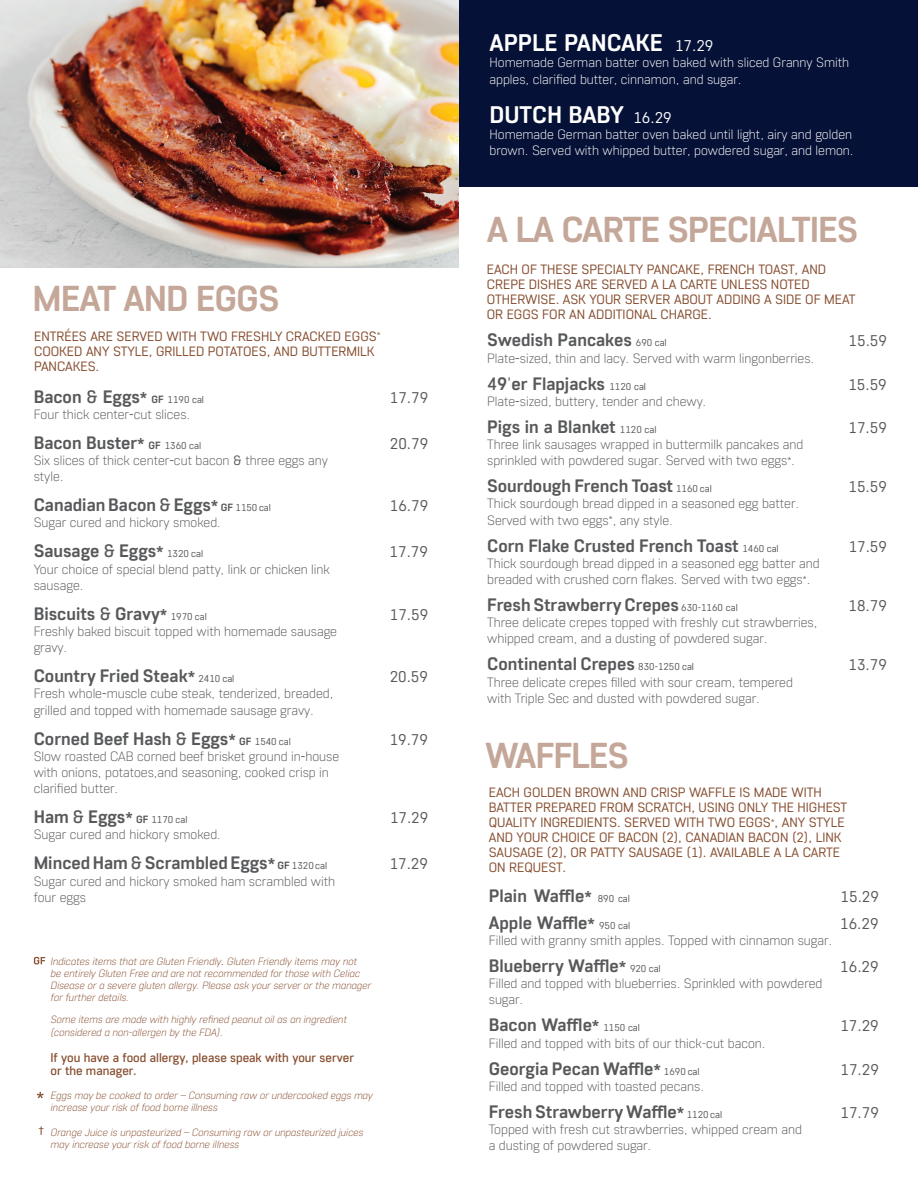
<style>
.page{position:relative;width:918px;height:1188px;background:#fff}
.page>*{position:absolute;margin:0;border:0;box-sizing:border-box;transform-origin:0 0}
.t1{font:700 36px "Core Sans R55";letter-spacing:-.03em;color:#c4a798}
.t2{font:700 24px "Core Sans R55";color:#fff}
.t3{font:700 18px "Core Sans R55";color:#57585a}
.t4{font:15.45px "Core Sans R35";color:#57585a}
.t5{font:300 13.5px/16.2px "Core Sans R25";color:#57585a}
.t6{font:13.5px/15px "Core Sans R35";color:#874e30}
.t7{font:300 13.5px/16.2px "Core Sans R25";color:#fff}
.t8{font:500 12.75px/13.5px "Core Sans R45";color:#874e30}
.t9{font:italic 300 10.5px/12px "Core Sans R25";color:#874e30}
.s1{font-family:"Core Sans R45";font-weight:500}
.s2{font-size:10.5px}
.s3{font-family:"Core Sans R35";font-weight:400;font-size:9.9px}
.s4{font-family:"Core Sans R35";font-weight:400}
.s5{font-family:"Core Sans R35";font-weight:400;font-size:15.45px}
</style>
<div class="page">
<div style="left:459px;top:0;width:459px;height:187px;background:#051136"></div>
<img style="left:0;top:0;width:459px;height:267px">
<svg style="left:37px;top:1092px;width:7px;height:6px"></svg>
<svg style="left:39px;top:1127px;width:5px;height:8px"></svg>
<svg style="left:34px;top:957px;width:11px;height:7px"></svg>
<h1 class="t1" style="left:33px;top:275px;width:248px">MEAT AND EGGS</h1>
<p class="t6" style="left:34px;top:328px;width:348px">ENTRÉES ARE SERVED WITH TWO FRESHLY CRACKED EGGS<sup>*<br></sup>COOKED ANY STYLE, GRILLED POTATOES, AND BUTTERMILK<br>PANCAKES.</p>
<h3 class="t3" style="left:34px;top:385px;width:172px">Bacon <span class="s1">&amp;</span> Eggs<sup>*</sup> <span class="s2">GF</span> <span class="s3">1190 cal</span></h3>
<p class="t4" style="left:390px;top:387px;width:40px">17.79</p>
<p class="t5" style="left:34px;top:406px;width:158px">Four thick center<span class="s4">-</span>cut slices.</p>
<h3 class="t3" style="left:34px;top:431px;width:169px">Bacon Buster<sup>*</sup> <span class="s2">GF</span> <span class="s3">1360 cal</span></h3>
<p class="t4" style="left:390px;top:433px;width:40px">20.79</p>
<p class="t5" style="left:34px;top:452px;width:296px">Six slices of thick center<span class="s4">-</span>cut bacon <span class="s4">&amp;</span> three eggs any style.</p>
<h3 class="t3" style="left:34px;top:493px;width:239px">Canadian Bacon <span class="s1">&amp;</span> Eggs<sup>*</sup> <span class="s2">GF</span> <span class="s3">1150 cal</span></h3>
<p class="t4" style="left:390px;top:496px;width:40px">16.79</p>
<p class="t5" style="left:34px;top:514px;width:189px">Sugar cured and hickory smoked.</p>
<h3 class="t3" style="left:34px;top:540px;width:171px">Sausage <span class="s1">&amp;</span> Eggs<sup>*</sup> <span class="s3">1320 cal</span></h3>
<p class="t4" style="left:390px;top:542px;width:40px">17.79</p>
<p class="t5" style="left:34px;top:560px;width:298px">Your choice of special blend patty, link or chicken link sausage.</p>
<h3 class="t3" style="left:34px;top:602px;width:175px">Biscuits <span class="s1">&amp;</span> Gravy<sup>*</sup> <span class="s3">1970 cal</span></h3>
<p class="t4" style="left:390px;top:604px;width:40px">17.59</p>
<p class="t5" style="left:34px;top:623px;width:305px">Freshly baked biscuit topped with homemade sausage gravy.</p>
<h3 class="t3" style="left:34px;top:664px;width:202px">Country Fried Steak<sup>*</sup> <span class="s3">2410 cal</span></h3>
<p class="t4" style="left:390px;top:667px;width:40px">20.59</p>
<p class="t5" style="left:34px;top:685px;width:301px">Fresh whole<span class="s4">-</span>muscle cube steak, tenderized, breaded, grilled and topped with homemade sausage gravy.</p>
<h3 class="t3" style="left:34px;top:727px;width:259px">Corned Beef Hash <span class="s1">&amp;</span> Eggs<sup>*</sup> <span class="s2">GF</span> <span class="s3">1540 cal</span></h3>
<p class="t4" style="left:390px;top:729px;width:40px">19.79</p>
<p class="t5" style="left:34px;top:748px;width:307px">Slow roasted CAB corned beef brisket ground in<span class="s4">-</span>house with onions, potatoes,and seasoning, cooked crisp in clarified butter.</p>
<h3 class="t3" style="left:34px;top:805px;width:155px">Ham <span class="s1">&amp;</span> Eggs<sup>*</sup> <span class="s2">GF</span> <span class="s3">1170 cal</span></h3>
<p class="t4" style="left:390px;top:808px;width:40px">17.29</p>
<p class="t5" style="left:34px;top:826px;width:189px">Sugar cured and hickory smoked.</p>
<h3 class="t3" style="left:34px;top:852px;width:295px">Minced Ham <span class="s1">&amp;</span> Scrambled Eggs<sup>*</sup> <span class="s2">GF</span> <span class="s3">1320 cal</span></h3>
<p class="t4" style="left:390px;top:854px;width:40px">17.29</p>
<p class="t5" style="left:34px;top:872px;width:303px">Sugar cured and hickory smoked ham scrambled with four eggs</p>
<p class="t9" style="left:51px;top:955px;width:322px">Indicates items that are Gluten Friendly<span class="s4">.</span> Gluten Friendly items may not<br>be entirely Gluten Free and are not recommended for those with Celiac Disease or a severe gluten allergy. Please ask your server or the manager for further details.</p>
<p class="t9" style="left:51px;top:1012px;width:298px;line-height:13.5px">Some items are made with highly refined peanut oil as an ingredient (considered a non-allergen by the FDA).</p>
<p class="t8" style="left:51px;top:1050px;width:305px">If you have a food allergy, please speak with your server or the manager.</p>
<p class="t9" style="left:51px;top:1089px;width:324px">Eggs may be cooked to order – Consuming raw or undercooked eggs may increase your risk of food borne illness</p>
<p class="t9" style="left:51px;top:1125px;width:314px">Orange Juice is unpasteurized – Consuming raw or unpasteurized juices may increase your risk of food borne illness</p>
<h2 class="t2" style="left:489px;top:27px;width:225px">APPLE PANCAKE <span class="s5">17.29</span></h2>
<p class="t7" style="left:489px;top:54px;width:361px">Homemade German batter oven baked with sliced Granny Smith apples, clarified butter, cinnamon, and sugar.</p>
<h2 class="t2" style="left:489px;top:99px;width:184px">DUTCH BABY <span class="s5">16.29</span></h2>
<p class="t7" style="left:489px;top:126px;width:366px">Homemade German batter oven baked until light, airy and golden brown. Served with whipped butter, powdered sugar, and lemon.</p>
<h1 class="t1" style="left:487px;top:206px;width:373px">A LA CARTE SPECIALTIES</h1>
<p class="t6" style="left:487px;top:261px;width:370px">EACH OF THESE SPECIALTY PANCAKE, FRENCH TOAST, AND CREPE DISHES ARE SERVED A LA CARTE UNLESS NOTED OTHERWISE. ASK YOUR SERVER ABOUT ADDING A SIDE OF MEAT OR EGGS FOR AN ADDITIONAL CHARGE.</p>
<h3 class="t3" style="left:487px;top:329px;width:181px">Swedish Pancakes <span class="s3">690 cal</span></h3>
<p class="t4" style="left:849px;top:331px;width:40px">15.59</p>
<p class="t5" style="left:487px;top:349px;width:329px">Plate<span class="s4">-</span>sized, thin and lacy. Served with warm lingonberries.</p>
<h3 class="t3" style="left:487px;top:372px;width:160px"><span class="s1">4</span>9<span class="s4">'</span>er Flapjacks <span class="s3">1120 cal</span></h3>
<p class="t4" style="left:848px;top:374px;width:40px">15.59</p>
<p class="t5" style="left:487px;top:393px;width:221px">Plate<span class="s4">-</span>sized, buttery, tender and chewy.</p>
<h3 class="t3" style="left:487px;top:415px;width:171px">Pigs in a Blanket <span class="s3">1120 cal</span></h3>
<p class="t4" style="left:849px;top:418px;width:40px">17.59</p>
<p class="t5" style="left:487px;top:436px;width:318px">Three link sausages wrapped in buttermilk pancakes and sprinkled with powdered sugar. Served with two eggs<sup>*</sup>.</p>
<h3 class="t3" style="left:487px;top:474px;width:226px">Sourdough French Toast <span class="s3">1160 cal</span></h3>
<p class="t4" style="left:849px;top:477px;width:40px">15.59</p>
<p class="t5" style="left:487px;top:495px;width:313px">Thick sourdough bread dipped in a seasoned egg batter.<br>Served with two eggs<sup>*</sup>, any style.</p>
<h3 class="t3" style="left:487px;top:534px;width:293px">Corn Flake Crusted French Toast <span class="s3">1460 cal</span></h3>
<p class="t4" style="left:849px;top:536px;width:40px">17.59</p>
<p class="t5" style="left:487px;top:555px;width:334px">Thick sourdough bread dipped in a seasoned egg batter and breaded with crushed corn flakes. Served with two eggs<sup>*</sup>.</p>
<h3 class="t3" style="left:487px;top:593px;width:252px">Fresh Strawberry Crepes <span class="s3">630-1160 cal</span></h3>
<p class="t4" style="left:849px;top:596px;width:40px">18.79</p>
<p class="t5" style="left:487px;top:614px;width:332px">Three delicate crepes topped with freshly cut strawberries, whipped cream, and a dusting of powdered sugar.</p>
<h3 class="t3" style="left:487px;top:653px;width:208px">Continental Crepes <span class="s3">830-1250 cal</span></h3>
<p class="t4" style="left:849px;top:655px;width:40px">13.79</p>
<p class="t5" style="left:487px;top:673px;width:307px">Three delicate crepes filled with sour cream, tempered with Triple Sec and dusted with powdered sugar.</p>
<h1 class="t1" style="left:485px;top:732px;width:145px">WAFFLES</h1>
<p class="t6" style="left:489px;top:784px;width:360px">EACH GOLDEN BROWN AND CRISP WAFFLE IS MADE WITH BATTER PREPARED FROM SCRATCH, USING ONLY THE HIGHEST QUALITY INGREDIENTS. SERVED WITH TWO EGGS<sup>*</sup>, ANY STYLE AND YOUR CHOICE OF BACON (2), CANADIAN BACON (2), LINK SAUSAGE (2), OR PATTY SAUSAGE (1). AVAILABLE A LA CARTE ON REQUEST.</p>
<h3 class="t3" style="left:489px;top:884px;width:143px">Plain Waffle<sup>*</sup> <span class="s3">890 cal</span></h3>
<p class="t4" style="left:841px;top:887px;width:40px">15.29</p>
<h3 class="t3" style="left:489px;top:911px;width:143px">Apple Waffle<sup>*</sup> <span class="s3">950 cal</span></h3>
<p class="t4" style="left:840px;top:914px;width:40px">16.29</p>
<p class="t5" style="left:489px;top:932px;width:345px">Filled with granny smith apples. Topped with cinnamon sugar.</p>
<h3 class="t3" style="left:489px;top:954px;width:173px">Blueberry Waffle<sup>*</sup> <span class="s3">920 cal</span></h3>
<p class="t4" style="left:840px;top:957px;width:40px">16.29</p>
<p class="t5" style="left:489px;top:975px;width:335px">Filled and topped with blueberries. Sprinkled with powdered sugar.</p>
<h3 class="t3" style="left:489px;top:1014px;width:153px">Bacon Waffle<sup>*</sup> <span class="s3">1150 cal</span></h3>
<p class="t4" style="left:840px;top:1016px;width:40px">17.29</p>
<p class="t5" style="left:489px;top:1034px;width:278px">Filled and topped with bits of our thick-cut bacon.</p>
<h3 class="t3" style="left:489px;top:1057px;width:212px">Georgia Pecan Waffle<sup>*</sup> <span class="s3">1690 cal</span></h3>
<p class="t4" style="left:841px;top:1059px;width:40px">17.29</p>
<p class="t5" style="left:489px;top:1078px;width:217px">Filled and topped with toasted pecans.</p>
<h3 class="t3" style="left:489px;top:1100px;width:235px">Fresh Strawberry Waffle<sup>*</sup> <span class="s3">1120 cal</span></h3>
<p class="t4" style="left:841px;top:1103px;width:40px">17.79</p>
<p class="t5" style="left:489px;top:1121px;width:315px">Topped with fresh cut strawberries, whipped cream and a dusting of powdered sugar.</p>
</div>
